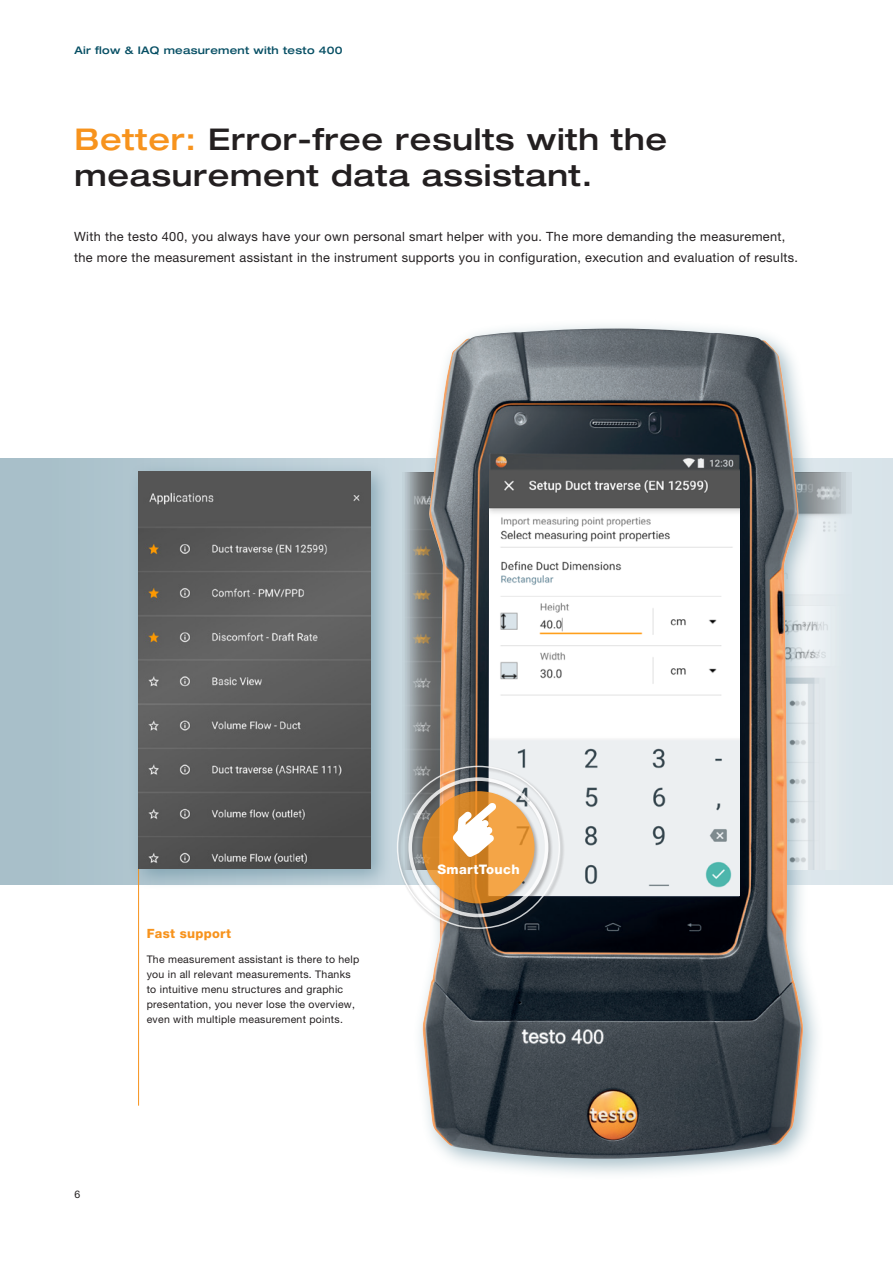
<style>
.page{position:relative;width:893px;height:1263px;background:#fff}
.page>*{position:absolute;margin:0;border:0;box-sizing:border-box;transform-origin:0 0}
.t1{font:500 expanded 30px/36px "Helvetica Neue LTW1 G";letter-spacing:.025em;color:#231f20}
.t2{font:800 13.2px "Helvetica Neue LTW1 G";letter-spacing:.025em;color:#fff}
.t3{font:12.75px/21px "Helvetica Neue LTW1 G";letter-spacing:.025em;color:#231f20}
.t4{font:800 12.75px "Helvetica Neue LTW1 G";letter-spacing:.025em;color:#f7931d}
.t5{font:10.5px/15px "Helvetica Neue LTW1 G";letter-spacing:.025em;color:#231f20}
.t6{font:500 expanded 10.5px "Helvetica Neue LTW1 G";letter-spacing:.025em;color:#074f64}
.s1{color:#f7931d}
</style>
<div class="page">
<svg style="left:0;top:459px;width:893px;height:425px;background:#b6cad3"></svg>
<img style="left:845px;top:472px;width:6px;height:398px">
<img style="left:840px;top:472px;width:5px;height:398px">
<img style="left:825px;top:472px;width:15px;height:398px">
<img style="left:406px;top:472px;width:5px;height:293px">
<hr style="left:138px;top:472px;width:1px;height:634px;background:#f7931d">
<div style="left:412px;top:318px;width:413px;height:863px;background:#518093;opacity:.5"></div>
<img style="left:423px;top:328px;width:380px;height:832px">
<div style="left:128px;top:461px;width:265px;height:430px;background:#518093;opacity:.5"></div>
<img style="left:139px;top:471px;width:232px;height:398px">
<img style="left:490px;top:469px;width:249px;height:426px">
<div style="left:396px;top:765px;width:169px;height:169px;background:#231f20;opacity:.4"></div>
<svg style="left:397px;top:766px;width:163px;height:163px;background:#c4aa8b"></svg>
<p class="t6" style="left:74px;top:43px;width:270px">Air flow &amp; IAQ measurement with testo 400</p>
<h1 class="t1" style="left:74px;top:121px;width:594px"><span class="s1">Better:</span> Error-free results with the measurement data assistant.</h1>
<p class="t3" style="left:74px;top:226px;width:725px">With the testo 400, you always have your own personal smart helper with you. The more demanding the measurement, the more the measurement assistant in the instrument supports you in configuration, execution and evaluation of results.</p>
<p class="t5" style="left:74px;top:1187px;width:7px">6</p>
<p class="t4" style="left:147px;top:926px;width:86px">Fast support</p>
<p class="t5" style="left:147px;top:951px;width:214px">The measurement assistant is there to help you in all relevant measurements. Thanks to intuitive menu structures and graphic presentation, you never lose the overview, even with multiple measurement points.</p>
<p class="t2" style="left:437px;top:862px;width:84px">SmartTouch</p>
</div>
